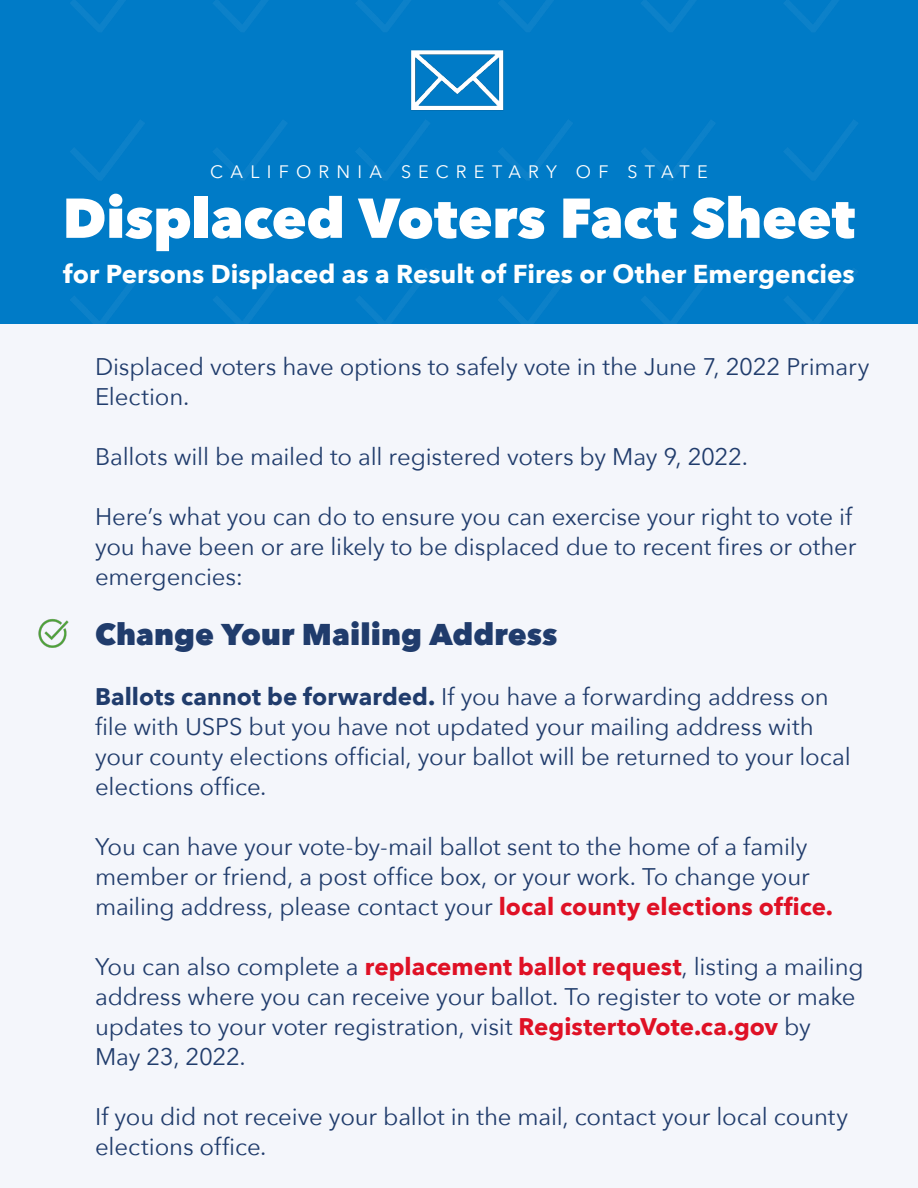
<style>
.page{position:relative;width:918px;height:1188px;background:#fff}
.page>*{position:absolute;margin:0;border:0;box-sizing:border-box;transform-origin:0 0}
.t1{font:800 55.5px "Avenir Next";letter-spacing:-.005em;color:#fff}
.t2{font:800 30px "Avenir Next";color:#203c6c}
.t3{font:700 25.8px "Avenir Next";color:#fff}
.t4{font:24px/30px "Avenir Next";letter-spacing:-.005em;color:#203c6c}
.t5{font:18px "Avenir Next";letter-spacing:.4em;color:#fff}
.s1{font-weight:700}
.s2{font-weight:700;color:#df1125}
</style>
<div class="page">
<div style="left:0;top:192px;width:918px;height:996px;background:#f4f6fb"></div>
<div style="left:0;top:0;width:918px;height:324px;background:#007bc7"></div>
<img style="left:409px;top:44px;width:100px;height:70px">
<img style="left:38px;top:619px;width:31px;height:28px">
<p class="t5" style="left:210px;top:156px;width:499px">CALIFORNIA SECRETARY OF STATE</p>
<h1 class="t1" style="left:63px;top:184px;width:794px">Displaced Voters Fact Sheet</h1>
<p class="t3" style="left:63px;top:252px;width:793px">for Persons Displaced as a Result of Fires or Other Emergencies</p>
<p class="t4" style="left:95px;top:351px;width:776px">Displaced voters have options to safely vote in the June 7, 2022 Primary<br>Election.</p>
<p class="t4" style="left:95px;top:441px;width:654px">Ballots will be mailed to all registered voters by May 9, 2022.</p>
<p class="t4" style="left:95px;top:501px;width:763px">Here’s what you can do to ensure you can exercise your right to vote if you have been or are likely to be displaced due to recent fires or other emergencies:</p>
<p class="t2" style="left:95px;top:616px;width:464px">Change Your Mailing Address</p>
<p class="t4" style="left:95px;top:681px;width:757px"><span class="s1">Ballots cannot be forwarded.</span> If you have a forwarding address on file with USPS but you have not updated your mailing address with your county elections official, your ballot will be returned to your local elections office.</p>
<p class="t4" style="left:95px;top:831px;width:739px">You can have your vote-by-mail ballot sent to the home of a family member or friend, a post office box, or your work. To change your mailing address, please contact your <span class="s2">local county elections office.</span></p>
<p class="t4" style="left:95px;top:951px;width:770px">You can also complete a <span class="s2">replacement ballot request</span>, listing a mailing address where you can receive your ballot. To register to vote or make updates to your voter registration, visit <span class="s2">RegistertoVote.ca.gov</span> by<br>May 23, 2022.</p>
<p class="t4" style="left:95px;top:1101px;width:755px">If you did not receive your ballot in the mail, contact your local county elections office.</p>
</div>
